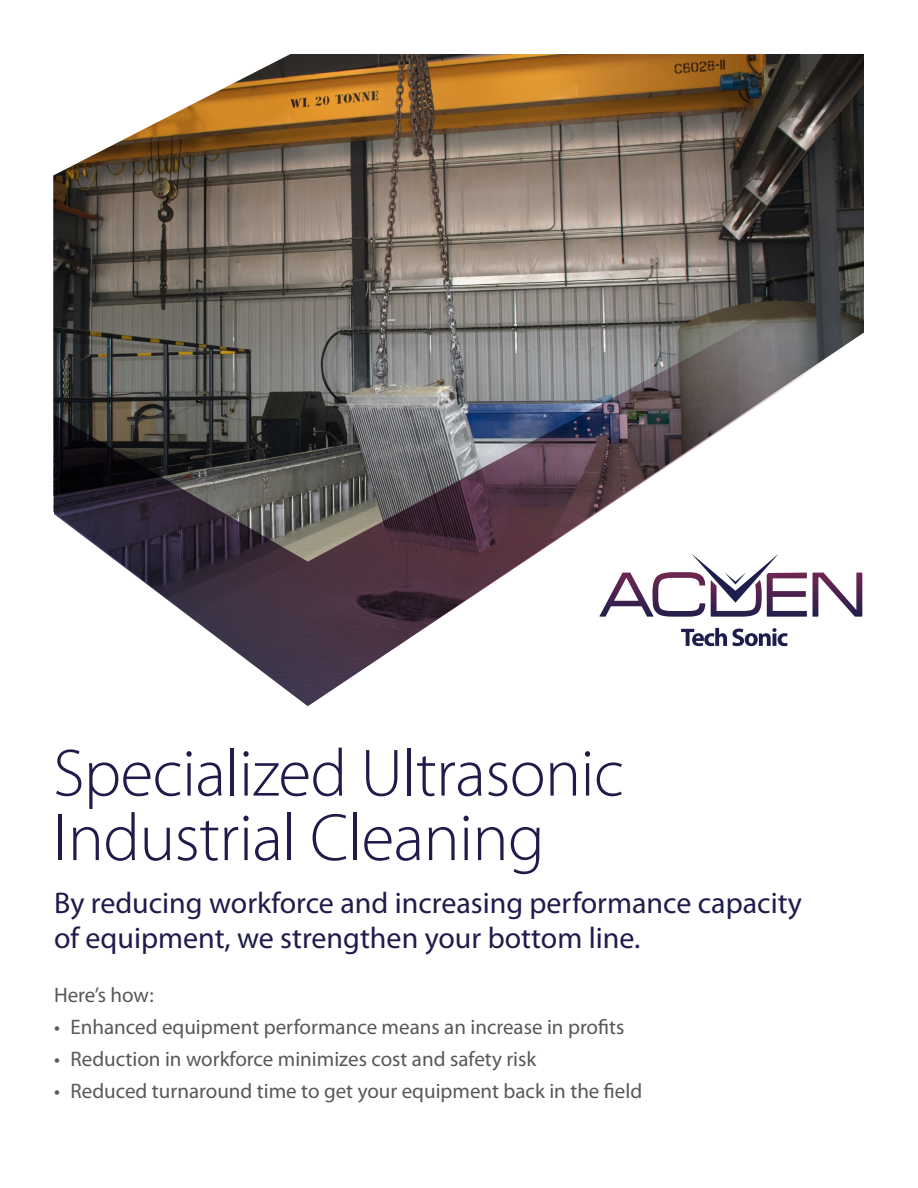
<style>
.page{position:relative;width:918px;height:1188px;background:#fff}
.page>*{position:absolute;margin:0;border:0;box-sizing:border-box;transform-origin:0 0}
.t1{font:300 67.5px/64.5px "Myriad Pro";letter-spacing:-.01em;color:#1f1c4c}
.t2{font:30px/34.5px "Myriad Pro";color:#1f1c4c}
.t3{font:21px "Myriad Pro";color:#57585a}
</style>
<div class="page">
<img style="left:53px;top:54px;width:811px;height:459px">
<svg style="left:54px;top:203px;width:810px;height:503px"></svg>
<svg style="left:813px;top:573px;width:49px;height:44px"></svg>
<svg style="left:600px;top:554px;width:207px;height:63px"></svg>
<svg style="left:681px;top:628px;width:107px;height:18px"></svg>
<p class="t1" style="left:53px;top:742px;width:572px">Specialized Ultrasonic<br>Industrial Cleaning</p>
<p class="t2" style="left:54px;top:885px;width:750px">By reducing workforce and increasing performance capacity of equipment, we strengthen your bottom line.</p>
<p class="t3" style="left:54px;top:982px;width:101px">Here’s how:</p>
<p class="t3" style="left:54px;top:1014px;width:572px">• Enhanced equipment performance means an increase in profits</p>
<p class="t3" style="left:54px;top:1046px;width:484px">• Reduction in workforce minimizes cost and safety risk</p>
<p class="t3" style="left:54px;top:1078px;width:590px">• Reduced turnaround time to get your equipment back in the field</p>
</div>
